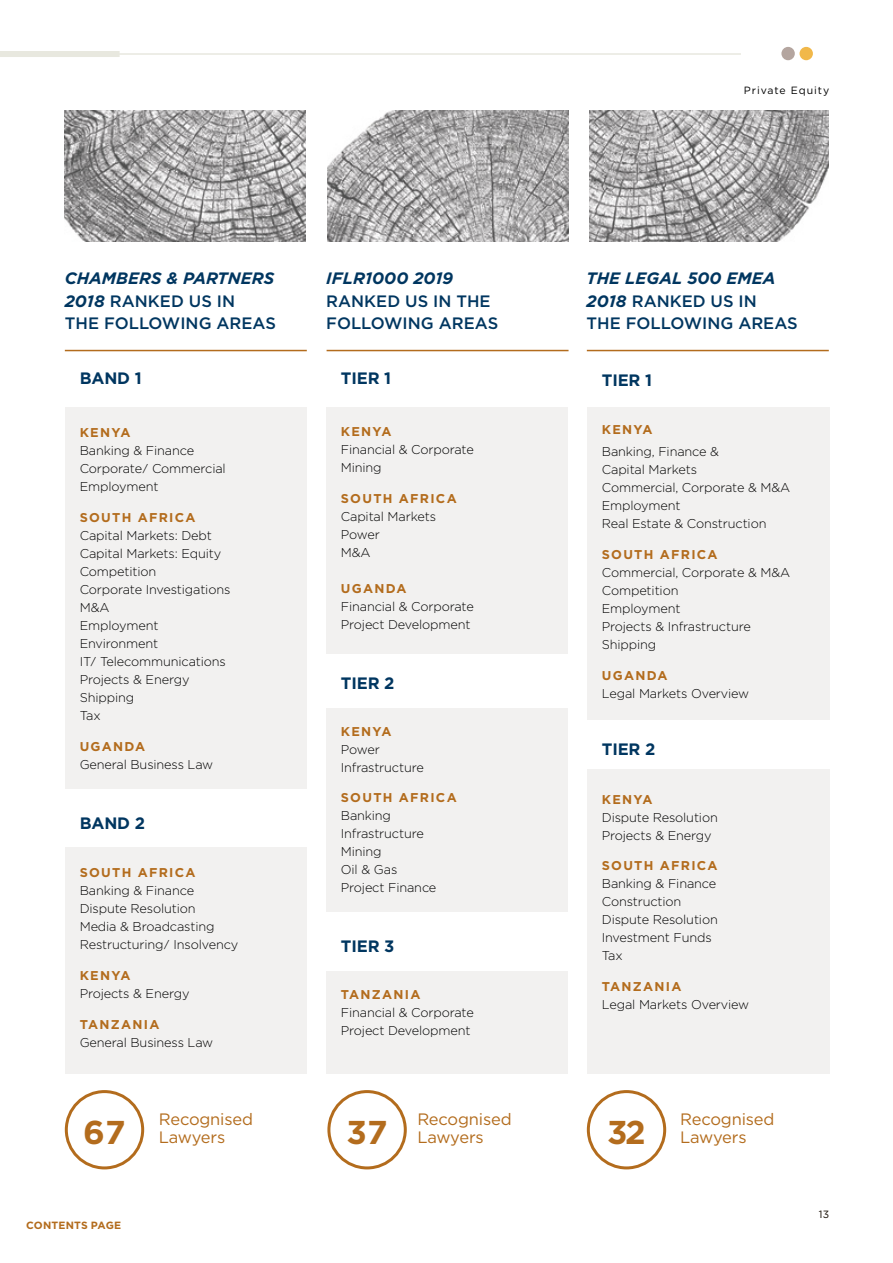
<style>
.page{position:relative;width:893px;height:1263px;background:#fff}
.page>*{position:absolute;margin:0;border:0;box-sizing:border-box;transform-origin:0 0}
.t1{font:700 33px "Gotham";color:#b36c1d}
.t2{font:500 16.5px/22.5px "Gotham";color:#003660}
.t3{font:16.5px/18px "Gotham";letter-spacing:-.01em;color:#b36c1d}
.t4{font:700 16.5px "Gotham";letter-spacing:-.01em;color:#003660}
.t5{font:italic 700 16.5px "Gotham";color:#003660}
.t6{font:300 12.75px/18px "Gotham";letter-spacing:-.01em;color:#000}
.t7{font:700 12.75px "Gotham";letter-spacing:.1em;color:#b36c1d}
.t8{font:10.5px "Gotham";letter-spacing:.09em;color:#000}
.t9{font:700 10.5px "Gotham";letter-spacing:.01em;color:#b36c1d}
.t10{font:10.5px "Gotham";color:#140b01}
.s1{font-weight:700;font-style:italic}
</style>
<div class="page">
<img style="left:65px;top:110px;width:241px;height:131px">
<img style="left:327px;top:110px;width:241px;height:131px">
<img style="left:589px;top:110px;width:240px;height:131px">
<div style="left:65px;top:1090px;width:79px;height:79px;border:3px solid #b36c1d;border-radius:50%"></div>
<div style="left:65px;top:407px;width:242px;height:382px;background:#f2f1f0"></div>
<div style="left:65px;top:847px;width:242px;height:227px;background:#f2f1f0"></div>
<hr style="left:65px;top:350px;width:242px;height:1px;background:#b36c1d">
<div style="left:327px;top:1090px;width:80px;height:79px;border:3px solid #b36c1d;border-radius:50%"></div>
<div style="left:327px;top:407px;width:241px;height:247px;background:#f2f1f0"></div>
<div style="left:327px;top:708px;width:241px;height:204px;background:#f2f1f0"></div>
<div style="left:327px;top:972px;width:241px;height:102px;background:#f2f1f0"></div>
<hr style="left:327px;top:350px;width:241px;height:1px;background:#b36c1d">
<div style="left:587px;top:1090px;width:79px;height:79px;border:3px solid #b36c1d;border-radius:50%"></div>
<div style="left:587px;top:407px;width:242px;height:313px;background:#f2f1f0"></div>
<div style="left:587px;top:770px;width:242px;height:304px;background:#f2f1f0"></div>
<hr style="left:587px;top:350px;width:242px;height:1px;background:#b36c1d">
<div style="left:781px;top:47px;width:14px;height:13px;background:#b4a59f;border-radius:50%"></div>
<div style="left:799px;top:47px;width:14px;height:13px;background:#f1b84a;border-radius:50%"></div>
<hr style="left:0;top:53px;width:741px;height:2px;background:#e8e8df">
<div style="left:0;top:51px;width:120px;height:6px;background:#e8e8df"></div>
<p class="t2" style="left:65px;top:267px;width:213px"><span class="s1">CHAMBERS &amp; PARTNERS<br>2018</span> RANKED US IN<br>THE FOLLOWING AREAS</p>
<p class="t4" style="left:80px;top:369px;width:63px">BAND 1</p>
<p class="t7" style="left:80px;top:425px;width:52px">KENYA</p>
<p class="t6" style="left:80px;top:441px;width:148px">Banking &amp; Finance<br>Corporate/ Commercial<br>Employment</p>
<p class="t7" style="left:80px;top:510px;width:117px">SOUTH AFRICA</p>
<p class="t6" style="left:80px;top:526px;width:152px">Capital Markets: Debt<br>Capital Markets: Equity<br>Competition<br>Corporate Investigations<br>M&amp;A<br>Employment<br>Environment<br>IT/ Telecommunications<br>Projects &amp; Energy<br>Shipping<br>Tax</p>
<p class="t7" style="left:80px;top:739px;width:67px">UGANDA</p>
<p class="t6" style="left:80px;top:755px;width:135px">General Business Law</p>
<p class="t4" style="left:80px;top:813px;width:67px">BAND 2</p>
<p class="t7" style="left:80px;top:865px;width:117px">SOUTH AFRICA</p>
<p class="t6" style="left:80px;top:882px;width:160px">Banking &amp; Finance<br>Dispute Resolution<br>Media &amp; Broadcasting<br>Restructuring/ Insolvency</p>
<p class="t7" style="left:80px;top:968px;width:52px">KENYA</p>
<p class="t6" style="left:80px;top:984px;width:111px">Projects &amp; Energy</p>
<p class="t7" style="left:80px;top:1017px;width:81px">TANZANIA</p>
<p class="t6" style="left:80px;top:1033px;width:135px">General Business Law</p>
<h1 class="t1" style="left:83px;top:1113px;width:44px">67</h1>
<p class="t3" style="left:159px;top:1110px;width:96px">Recognised<br>Lawyers</p>
<p class="t9" style="left:26px;top:1219px;width:97px">CONTENTS PAGE</p>
<p class="t5" style="left:326px;top:269px;width:128px">IFLR1000 2019</p>
<p class="t2" style="left:326px;top:289px;width:173px">RANKED US IN THE<br>FOLLOWING AREAS</p>
<p class="t4" style="left:341px;top:369px;width:52px">TIER 1</p>
<p class="t7" style="left:341px;top:424px;width:52px">KENYA</p>
<p class="t6" style="left:341px;top:441px;width:134px">Financial &amp; Corporate<br>Mining</p>
<p class="t7" style="left:341px;top:491px;width:117px">SOUTH AFRICA</p>
<p class="t6" style="left:341px;top:507px;width:97px">Capital Markets<br>Power<br>M&amp;A</p>
<p class="t7" style="left:341px;top:581px;width:67px">UGANDA</p>
<p class="t6" style="left:341px;top:597px;width:134px">Financial &amp; Corporate<br>Project Development</p>
<p class="t4" style="left:341px;top:674px;width:55px">TIER 2</p>
<p class="t7" style="left:341px;top:724px;width:52px">KENYA</p>
<p class="t6" style="left:341px;top:740px;width:85px">Power<br>Infrastructure</p>
<p class="t7" style="left:341px;top:790px;width:117px">SOUTH AFRICA</p>
<p class="t6" style="left:341px;top:807px;width:97px">Banking<br>Infrastructure<br>Mining<br>Oil &amp; Gas<br>Project Finance</p>
<p class="t4" style="left:341px;top:937px;width:55px">TIER 3</p>
<p class="t7" style="left:341px;top:987px;width:81px">TANZANIA</p>
<p class="t6" style="left:341px;top:1003px;width:134px">Financial &amp; Corporate<br>Project Development</p>
<h1 class="t1" style="left:347px;top:1113px;width:42px">37</h1>
<p class="t3" style="left:417px;top:1110px;width:96px">Recognised<br>Lawyers</p>
<p class="t8" style="left:744px;top:84px;width:87px">Private Equity</p>
<p class="t2" style="left:587px;top:267px;width:213px"><span class="s1">THE LEGAL 500 EMEA<br>2018</span> RANKED US IN<br>THE FOLLOWING AREAS</p>
<p class="t4" style="left:602px;top:371px;width:52px">TIER 1</p>
<p class="t7" style="left:602px;top:422px;width:52px">KENYA</p>
<p class="t6" style="left:602px;top:443px;width:190px">Banking, Finance &amp;<br>Capital Markets<br>Commercial, Corporate &amp; M&amp;A<br>Employment<br>Real Estate &amp; Construction</p>
<p class="t7" style="left:602px;top:547px;width:117px">SOUTH AFRICA</p>
<p class="t6" style="left:602px;top:563px;width:190px">Commercial, Corporate &amp; M&amp;A<br>Competition<br>Employment<br>Projects &amp; Infrastructure<br>Shipping</p>
<p class="t7" style="left:602px;top:668px;width:67px">UGANDA</p>
<p class="t6" style="left:602px;top:684px;width:149px">Legal Markets Overview</p>
<p class="t4" style="left:602px;top:739px;width:55px">TIER 2</p>
<p class="t7" style="left:602px;top:792px;width:52px">KENYA</p>
<p class="t6" style="left:602px;top:808px;width:118px">Dispute Resolution<br>Projects &amp; Energy</p>
<p class="t7" style="left:602px;top:858px;width:117px">SOUTH AFRICA</p>
<p class="t6" style="left:602px;top:875px;width:118px">Banking &amp; Finance<br>Construction<br>Dispute Resolution<br>Investment Funds<br>Tax</p>
<p class="t7" style="left:602px;top:979px;width:81px">TANZANIA</p>
<p class="t6" style="left:602px;top:995px;width:149px">Legal Markets Overview</p>
<h1 class="t1" style="left:607px;top:1113px;width:40px">32</h1>
<p class="t3" style="left:680px;top:1110px;width:96px">Recognised<br>Lawyers</p>
<p class="t10" style="left:819px;top:1208px;width:12px">13</p>
</div>
